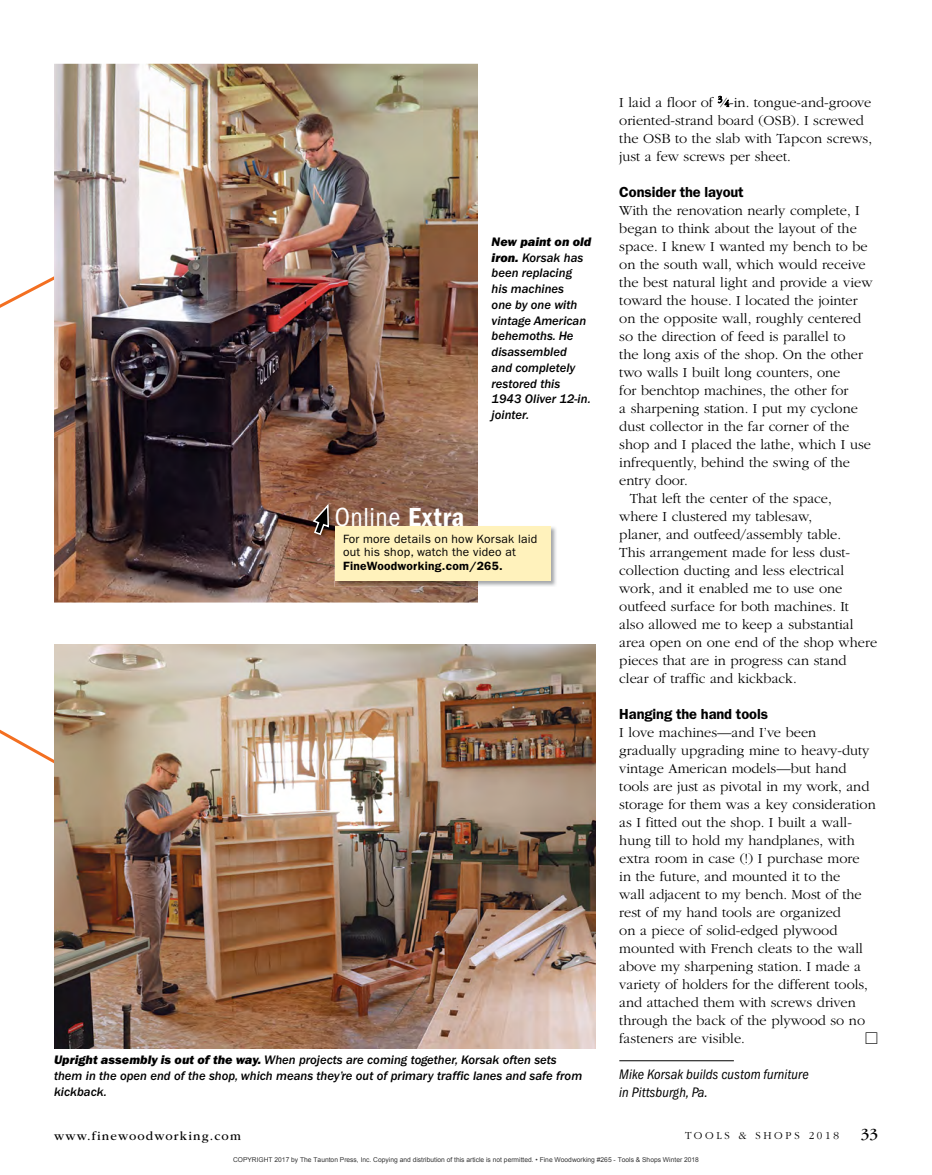
<style>
.page{position:relative;width:932px;height:1175px;background:#fff}
.page>*{position:absolute;margin:0;border:0;box-sizing:border-box;transform-origin:0 0}
.t1{font:condensed 27px "ITC Franklin Gothic Std";letter-spacing:.02em;color:#fff}
.t2{font:16.05px "ITC Garamond Std";color:#000}
.t3{font:600 14.7px "ITC Franklin Gothic Std";letter-spacing:-.005em;color:#000}
.t4{font:300 14.4px/18px "ITC Garamond Std";color:#000}
.t5{font:14.4px "Universal Std Newswith Comm Pi";color:#000}
.t6{font:italic condensed 14.25px/18px "ITC Franklin Gothic Std";letter-spacing:.005em;color:#000}
.t7{font:12.75px/15.8px "ITC Franklin Gothic Std Med It";color:#000}
.t8{font:12.75px "ITC Garamond Std";letter-spacing:.09em;color:#000}
.t9{font:12.75px "ITC Franklin Gothic Std Hvy It";color:#000}
.t10{font:12px/13.5px "ITC Franklin Gothic Std";letter-spacing:.02em;color:#000}
.t11{font:600 12px "ITC Franklin Gothic Std";letter-spacing:.02em;color:#000}
.t12{font:300 11.1px "ITC Garamond Std";letter-spacing:.24em;color:#000}
.t13{font:6.75px "Arial";color:rgb(0 0 0/.8)}
.s1{font-family:"ITC Franklin Gothic Std Hvy It"}
.s2{font-family:"ITC Franklin Gothic Std Dm Cd";font-stretch:normal}
.s3{font-size:9px}
</style>
<div class="page">
<hr style="left:619px;top:1060px;width:114px;height:1px;background:#000">
<svg style="left:718px;top:96px;width:11px;height:11px"></svg>
<svg style="left:0;top:276px;width:54px;height:32px"></svg>
<svg style="left:0;top:729px;width:54px;height:35px"></svg>
<img style="left:54px;top:64px;width:424px;height:538px">
<img style="left:54px;top:644px;width:541px;height:404px">
<img style="left:334px;top:526px;width:222px;height:61px">
<div style="left:335px;top:526px;width:216px;height:54px;background:#fff2bc"></div>
<img style="left:312px;top:502px;width:22px;height:38px">
<svg style="left:312px;top:502px;width:18px;height:34px"></svg>
<p class="t9" style="left:491px;top:234px;width:101px">New paint on old</p>
<p class="t7" style="left:491px;top:250px;width:101px"><span class="s1">iron.</span> Korsak has been replacing his machines<br>one by one with vintage American behemoths. He disassembled<br>and completely restored this<br>1943 Oliver 12-in. jointer.</p>
<h1 class="t1" style="left:335px;top:502px;width:131px">Online <span class="s2">Extra</span></h1>
<p class="t10" style="left:343px;top:532px;width:196px">For more details on how Korsak laid out his shop, watch the video at</p>
<p class="t11" style="left:343px;top:558px;width:161px">FineWoodworking.com/265.</p>
<p class="t7" style="left:54px;top:1052px;width:529px"><span class="s1">Upright assembly is out of the way.</span> When projects are coming together, Korsak often sets them in the open end of the shop, which means they’re out of primary traffic lanes and safe from kickback.</p>
<p class="t4" style="left:619px;top:93px;width:254px">I laid a floor of <sup>3</sup>⁄<span class="s3">4</span>-in. tongue-and-groove oriented-strand board (OSB). I screwed the OSB to the slab with Tapcon screws, just a few screws per sheet.</p>
<p class="t3" style="left:619px;top:183px;width:126px">Consider the layout</p>
<p class="t4" style="left:619px;top:201px;width:242px">With the renovation nearly complete, I</p>
<p class="t4" style="left:619px;top:219px;width:239px">began to think about the layout of the</p>
<p class="t4" style="left:619px;top:237px;width:250px">space. I knew I wanted my bench to be</p>
<p class="t4" style="left:619px;top:255px;width:248px">on the south wall, which would receive</p>
<p class="t4" style="left:619px;top:273px;width:255px">the best natural light and provide a view</p>
<p class="t4" style="left:619px;top:291px;width:240px">toward the house. I located the jointer</p>
<p class="t4" style="left:619px;top:309px;width:243px">on the opposite wall, roughly centered</p>
<p class="t4" style="left:619px;top:327px;width:228px">so the direction of feed is parallel to</p>
<p class="t4" style="left:619px;top:345px;width:245px">the long axis of the shop. On the other</p>
<p class="t4" style="left:619px;top:363px;width:223px">two walls I built long counters, one</p>
<p class="t4" style="left:619px;top:381px;width:230px">for benchtop machines, the other for</p>
<p class="t4" style="left:619px;top:399px;width:240px">a sharpening station. I put my cyclone</p>
<p class="t4" style="left:619px;top:417px;width:232px">dust collector in the far corner of the</p>
<p class="t4" style="left:619px;top:435px;width:253px">shop and I placed the lathe, which I use</p>
<p class="t4" style="left:619px;top:453px;width:232px">infrequently, behind the swing of the</p>
<p class="t4" style="left:619px;top:471px;width:70px">entry door.</p>
<p class="t4" style="left:629px;top:489px;width:203px">That left the center of the space,</p>
<p class="t4" style="left:619px;top:507px;width:194px">where I clustered my tablesaw,</p>
<p class="t4" style="left:619px;top:525px;width:223px">planer, and outfeed/assembly table.</p>
<p class="t4" style="left:619px;top:543px;width:232px">This arrangement made for less dust-</p>
<p class="t4" style="left:619px;top:561px;width:226px">collection ducting and less electrical</p>
<p class="t4" style="left:619px;top:579px;width:224px">work, and it enabled me to use one</p>
<p class="t4" style="left:619px;top:597px;width:231px">outfeed surface for both machines. It</p>
<p class="t4" style="left:619px;top:615px;width:236px">also allowed me to keep a substantial</p>
<p class="t4" style="left:619px;top:633px;width:259px">area open on one end of the shop where</p>
<p class="t4" style="left:619px;top:651px;width:229px">pieces that are in progress can stand</p>
<p class="t4" style="left:619px;top:669px;width:179px">clear of traffic and kickback.</p>
<p class="t3" style="left:619px;top:705px;width:150px">Hanging the hand tools</p>
<p class="t4" style="left:619px;top:723px;width:258px">I love machines—and I’ve been gradually upgrading mine to heavy-duty vintage American models—but hand tools are just as pivotal in my work, and storage for them was a key consideration as I fitted out the shop. I built a wall&shy;hung till to hold my handplanes, with extra room in case (!) I purchase more<br>in the future, and mounted it to the<br>wall adjacent to my bench. Most of the rest of my hand tools are organized<br>on a piece of solid-edged plywood mounted with French cleats to the wall above my sharpening station. I made a variety of holders for the different tools, and attached them with screws driven through the back of the plywood so no fasteners are visible.</p>
<p class="t5" style="left:865px;top:1031px;width:14px">□</p>
<p class="t6" style="left:619px;top:1065px;width:191px">Mike Korsak builds custom furniture in Pittsburgh, Pa.</p>
<p class="t8" style="left:54px;top:1128px;width:188px">www.finewoodworking.com</p>
<p class="t12" style="left:685px;top:1129px;width:155px">TOOLS &amp; SHOPS 2018</p>
<p class="t2" style="left:860px;top:1124px;width:19px">33</p>
<p class="t13" style="left:233px;top:1156px;width:467px">COPYRIGHT 2017 by The Taunton Press, Inc. Copying and distribution of this article is not permitted. • Fine Woodworking #265 - Tools &amp; Shops Winter 2018</p>
</div>
